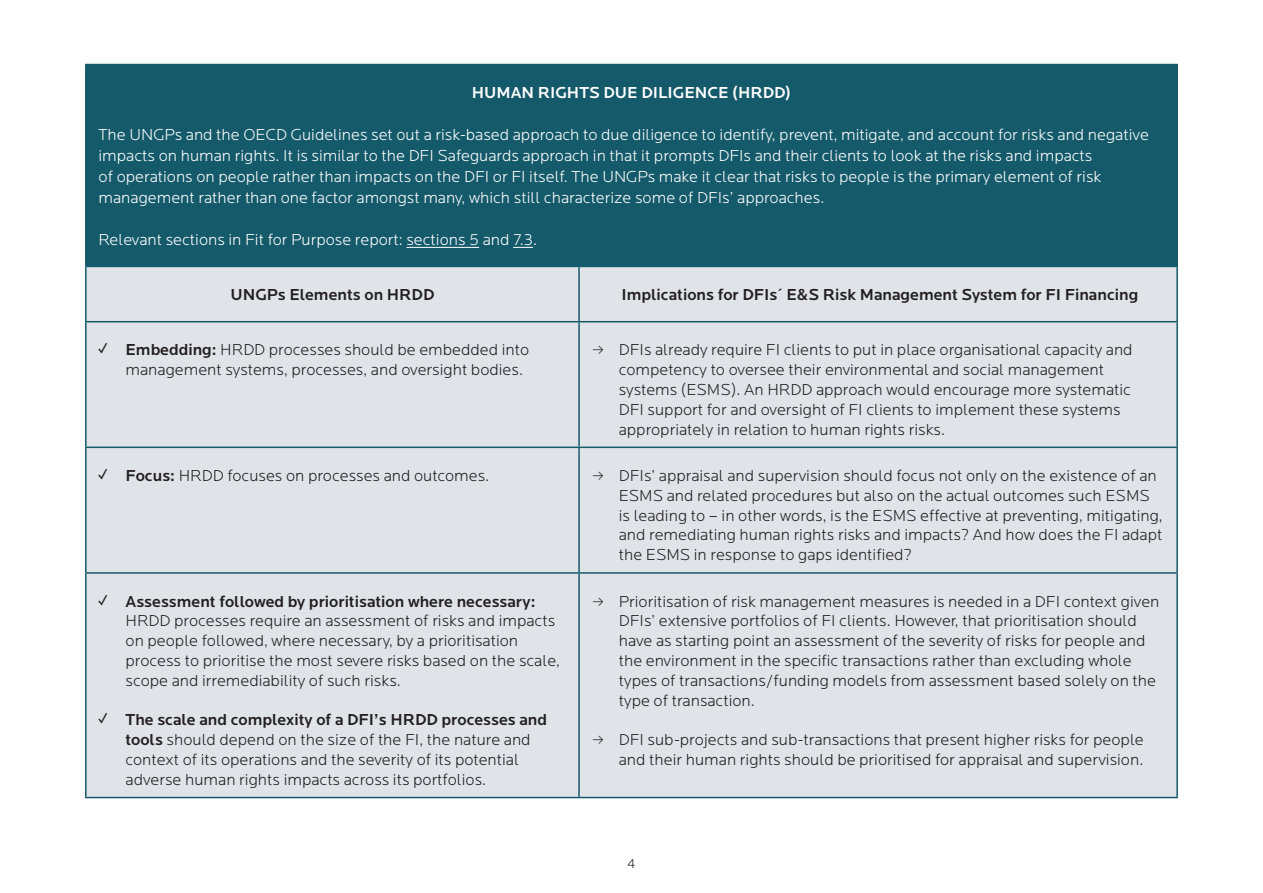
<style>
.page{position:relative;width:1263px;height:893px;background:#fff}
.page>*{position:absolute;margin:0;border:0;box-sizing:border-box;transform-origin:0 0}
.t1{font:300 16.5px/19.8px "Locator";color:#231f20}
.Body_text{font:300 16.5px/21px "Locator";color:#fff}
.Body_text-2{font:500 16.5px "Locator";color:#231f20}
.Body_text-3{font:500 16.5px "Locator";color:#fff}
.t2{font:300 13.5px "Locator";color:#231f20}
.s1{font-family:"Proxima Nova";font-weight:700}
.s2{font-weight:500}
</style>
<div class="page">
<div style="left:86px;top:65px;width:1091px;height:201px;background:#155a6b"></div>
<div style="left:87px;top:267px;width:1089px;height:530px;background:#e0e4e8"></div>
<hr style="left:85px;top:64px;width:494px;height:1px;background:#155a6b">
<hr style="left:85px;top:65px;width:2px;height:201px;background:#155a6b">
<hr style="left:579px;top:64px;width:599px;height:1px;background:#155a6b">
<hr style="left:1176px;top:65px;width:2px;height:201px;background:#155a6b">
<hr style="left:85px;top:266px;width:494px;height:1px;background:#155a6b">
<hr style="left:85px;top:267px;width:2px;height:54px;background:#155a6b">
<hr style="left:579px;top:266px;width:599px;height:1px;background:#155a6b">
<hr style="left:578px;top:267px;width:2px;height:54px;background:#155a6b">
<hr style="left:1176px;top:267px;width:2px;height:54px;background:#155a6b">
<hr style="left:85px;top:321px;width:494px;height:1px;background:#155a6b">
<hr style="left:85px;top:322px;width:2px;height:125px;background:#155a6b">
<hr style="left:579px;top:321px;width:599px;height:1px;background:#155a6b">
<hr style="left:578px;top:322px;width:2px;height:125px;background:#155a6b">
<hr style="left:1176px;top:322px;width:2px;height:125px;background:#155a6b">
<hr style="left:85px;top:447px;width:494px;height:1px;background:#155a6b">
<hr style="left:85px;top:448px;width:2px;height:124px;background:#155a6b">
<hr style="left:579px;top:447px;width:599px;height:1px;background:#155a6b">
<hr style="left:578px;top:448px;width:2px;height:124px;background:#155a6b">
<hr style="left:1176px;top:448px;width:2px;height:124px;background:#155a6b">
<hr style="left:85px;top:572px;width:494px;height:2px;background:#155a6b">
<hr style="left:85px;top:574px;width:2px;height:223px;background:#155a6b">
<hr style="left:579px;top:572px;width:599px;height:2px;background:#155a6b">
<hr style="left:578px;top:574px;width:2px;height:223px;background:#155a6b">
<hr style="left:1176px;top:574px;width:2px;height:223px;background:#155a6b">
<hr style="left:85px;top:797px;width:494px;height:1px;background:#155a6b">
<hr style="left:579px;top:797px;width:599px;height:1px;background:#155a6b">
<hr style="left:406px;top:247px;width:73px;height:1px;background:#fff">
<svg style="left:513px;top:247px;width:20px;height:1px"></svg>
<p class="Body_text-3" style="left:472px;top:83px;width:321px">HUMAN RIGHTS DUE DILIGENCE (HRDD)</p>
<p class="Body_text" style="left:99px;top:125px;width:1052px">The UNGPs and the OECD Guidelines set out a risk-based approach to due diligence to identify, prevent, mitigate, and account for risks and negative impacts on human rights. It is similar to the DFI Safeguards approach in that it prompts DFIs and their clients to look at the risks and impacts<br>of operations on people rather than impacts on the DFI or FI itself. The UNGPs make it clear that risks to people is the primary element of risk management rather than one factor amongst many, which still characterize some of DFIs’ approaches.</p>
<p class="Body_text" style="left:99px;top:230px;width:440px">Relevant sections in Fit for Purpose report: sections 5 and 7.3.</p>
<p class="Body_text-2" style="left:230px;top:286px;width:206px">UNGPs Elements on HRDD</p>
<p class="Body_text-2" style="left:621px;top:286px;width:518px">Implications for DFIs´ E&amp;S Risk Management System for FI Financing</p>
<p class="t1" style="left:126px;top:341px;width:405px;text-indent:-27px"><span class="s1">✓</span> <span class="s2">Embedding:</span> HRDD processes should be embedded into management systems, processes, and oversight bodies.</p>
<p class="t1" style="left:619px;top:341px;width:515px;text-indent:-27px">◊ DFIs already require FI clients to put in place organisational capacity and competency to oversee their environmental and social management systems (ESMS). An HRDD approach would encourage more systematic DFI support for and oversight of FI clients to implement these systems appropriately in relation to human rights risks.</p>
<p class="t1" style="left:99px;top:466px;width:392px"><span class="s1">✓</span> <span class="s2">Focus:</span> HRDD focuses on processes and outcomes.</p>
<p class="t1" style="left:619px;top:466px;width:545px;text-indent:-27px">◊ DFIs’ appraisal and supervision should focus not only on the existence of an ESMS and related procedures but also on the actual outcomes such ESMS is leading to – in other words, is the ESMS effective at preventing, mitigating, and remediating human rights risks and impacts? And how does the FI adapt the ESMS in response to gaps identified?</p>
<p class="t1" style="left:126px;top:592px;width:436px;text-indent:-27px"><span class="s1">✓</span> <span class="s2">Assessment followed by prioritisation where necessary:<br></span>HRDD processes require an assessment of risks and impacts on people followed, where necessary, by a prioritisation process to prioritise the most severe risks based on the scale, scope and irremediability of such risks.</p>
<p class="t1" style="left:126px;top:710px;width:423px;text-indent:-27px"><span class="s1">✓</span> <span class="s2">The scale and complexity of a DFI’s HRDD processes and tools</span> should depend on the size of the FI, the nature and context of its operations and the severity of its potential adverse human rights impacts across its portfolios.</p>
<p class="t1" style="left:619px;top:592px;width:542px;text-indent:-27px">◊ Prioritisation of risk management measures is needed in a DFI context given DFIs’ extensive portfolios of FI clients. However, that prioritisation should have as starting point an assessment of the severity of risks for people and the environment in the specific transactions rather than excluding whole types of transactions/funding models from assessment based solely on the type of transaction.</p>
<p class="t1" style="left:592px;top:730px;width:553px;text-align:right">◊ DFI sub-projects and sub-transactions that present higher risks for people and their human rights should be prioritised for appraisal and supervision.</p>
<p class="t2" style="left:627px;top:856px;width:9px">4</p>
</div>
